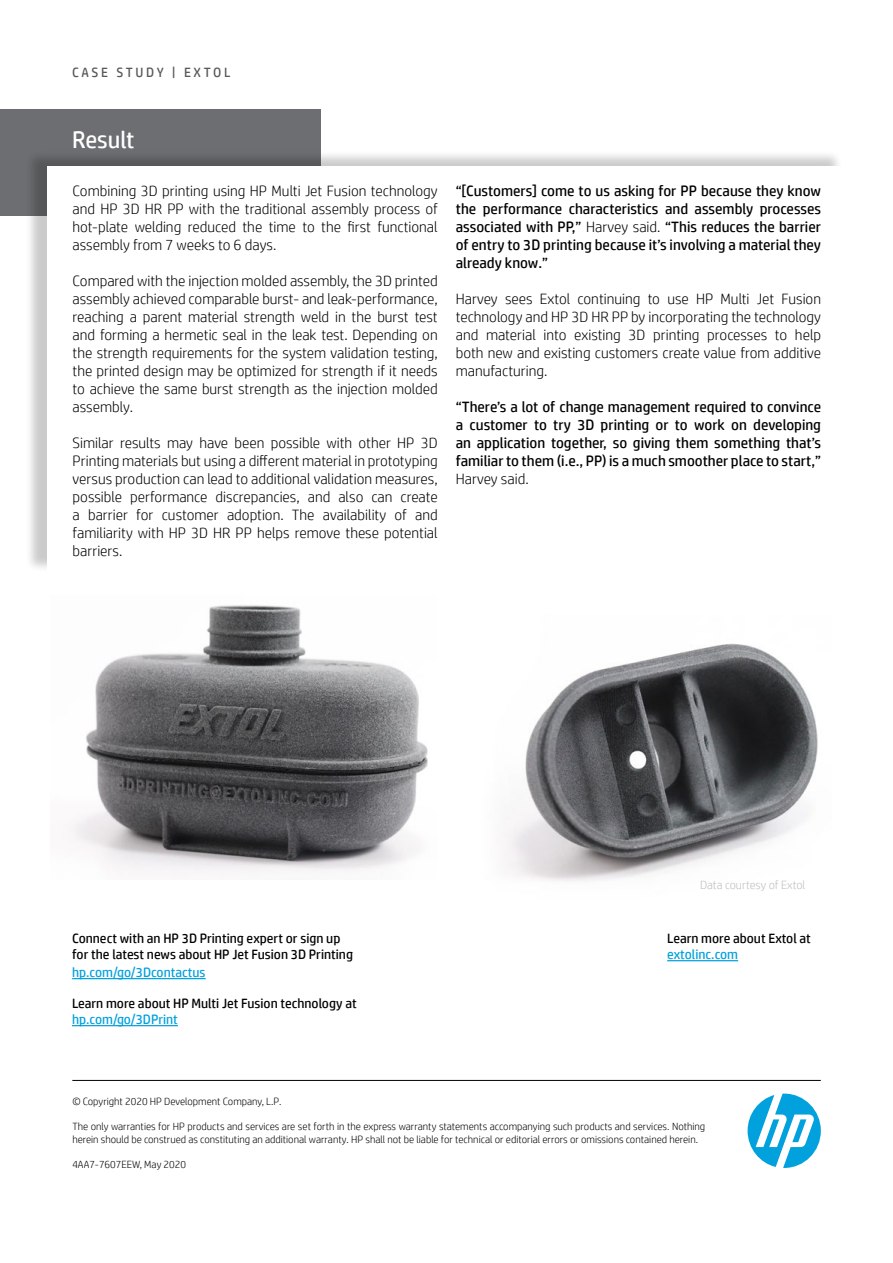
<style>
.page{position:relative;width:893px;height:1263px;background:#fff}
.page>*{position:absolute;margin:0;border:0;box-sizing:border-box;transform-origin:0 0}
.t1{font:24px "HP Simplified";letter-spacing:-.005em;color:#fff}
.t2{font:300 15px/18px "HP Simplified";color:#000;text-align:justify}
.t3{font:15px/18px "HP Simplified";color:#000;text-align:justify}
.t4{font:13.5px/16.2px "HP Simplified";color:#000}
.t5{font:13.5px "HP Simplified";color:#00a1dd}
.t6{font:13.5px "HP Simplified";letter-spacing:.2em;color:#58595b}
.t7{font:300 12px "HP Simplified";letter-spacing:-.005em;color:#bcbec0}
.t8{font:300 10.5px/12.6px "HP Simplified";color:#000}
.s1{font-weight:300}
</style>
<div class="page">
<div style="left:0;top:109px;width:321px;height:107px;background:#6d6e71"></div>
<div style="left:25px;top:150px;width:817px;height:422px;background:#000;opacity:.21"></div>
<div style="left:47px;top:166px;width:800px;height:405px;background:#fff"></div>
<svg style="left:748px;top:1093px;width:73px;height:75px"></svg>
<hr style="left:72px;top:1080px;width:749px;height:1px;background:#000">
<hr style="left:72px;top:978px;width:134px;height:1px;background:#00a1dd">
<hr style="left:72px;top:1025px;width:106px;height:1px;background:#00a1dd">
<hr style="left:667px;top:960px;width:71px;height:1px;background:#00a1dd">
<img style="left:71px;top:605px;width:357px;height:266px">
<img style="left:505px;top:643px;width:313px;height:238px">
<p class="t6" style="left:72px;top:63px;width:160px">CASE STUDY | EXTOL</p>
<h1 class="t1" style="left:72px;top:124px;width:64px">Result</h1>
<p class="t2" style="left:73px;top:181px;width:367px">Combining 3D printing using HP Multi Jet Fusion technology and HP 3D HR PP with the traditional assembly process of hot-plate welding reduced the time to the first functional assembly from 7 weeks to 6 days.</p>
<p class="t2" style="left:73px;top:271px;width:367px">Compared with the injection molded assembly, the 3D printed assembly achieved comparable burst- and leak-performance, reaching a parent material strength weld in the burst test and forming a hermetic seal in the leak test. Depending on the strength requirements for the system validation testing, the printed design may be optimized for strength if it needs to achieve the same burst strength as the injection molded assembly.</p>
<p class="t2" style="left:73px;top:433px;width:367px">Similar results may have been possible with other HP 3D Printing materials but using a different material in prototyping versus production can lead to additional validation measures, possible performance discrepancies, and also can create a barrier for customer adoption. The availability of and familiarity with HP 3D HR PP helps remove these potential barriers.</p>
<p class="t3" style="left:456px;top:181px;width:367px">“[Customers] come to us asking for PP because they know the performance characteristics and assembly processes associated with PP,” <span class="s1">Harvey said.</span> “This reduces the barrier of entry to 3D printing because it’s involving a material they already know.”</p>
<p class="t2" style="left:456px;top:289px;width:367px">Harvey sees Extol continuing to use HP Multi Jet Fusion technology and HP 3D HR PP by incorporating the technology and material into existing 3D printing processes to help both new and existing customers create value from additive manufacturing.</p>
<p class="t3" style="left:456px;top:397px;width:367px">“There’s a lot of change management required to convince a customer to try 3D printing or to work on developing an application together, so giving them something that’s familiar to them (i.e., PP) is a much smoother place to start,”</p>
<p class="t2" style="left:456px;top:469px;width:74px">Harvey said.</p>
<p class="t4" style="left:72px;top:930px;width:282px">Connect with an HP 3D Printing expert or sign up for the latest news about HP Jet Fusion 3D Printing</p>
<p class="t5" style="left:72px;top:964px;width:135px">hp.com/go/3Dcontactus</p>
<p class="t4" style="left:72px;top:995px;width:286px">Learn more about HP Multi Jet Fusion technology at</p>
<p class="t5" style="left:72px;top:1011px;width:108px">hp.com/go/3DPrint</p>
<p class="t7" style="left:700px;top:876px;width:107px">Data courtesy of Extol</p>
<p class="t4" style="left:667px;top:930px;width:145px">Learn more about Extol at</p>
<p class="t5" style="left:667px;top:946px;width:72px">extolinc.com</p>
<p class="t8" style="left:72px;top:1095px;width:211px">© Copyright 2020 HP Development Company, L.P.</p>
<p class="t8" style="left:72px;top:1120px;width:634px">The only warranties for HP products and services are set forth in the express warranty statements accompanying such products and services. Nothing herein should be construed as constituting an additional warranty. HP shall not be liable for technical or editorial errors or omissions contained herein.</p>
<p class="t8" style="left:72px;top:1158px;width:115px">4AA7-7607EEW, May 2020</p>
</div>
